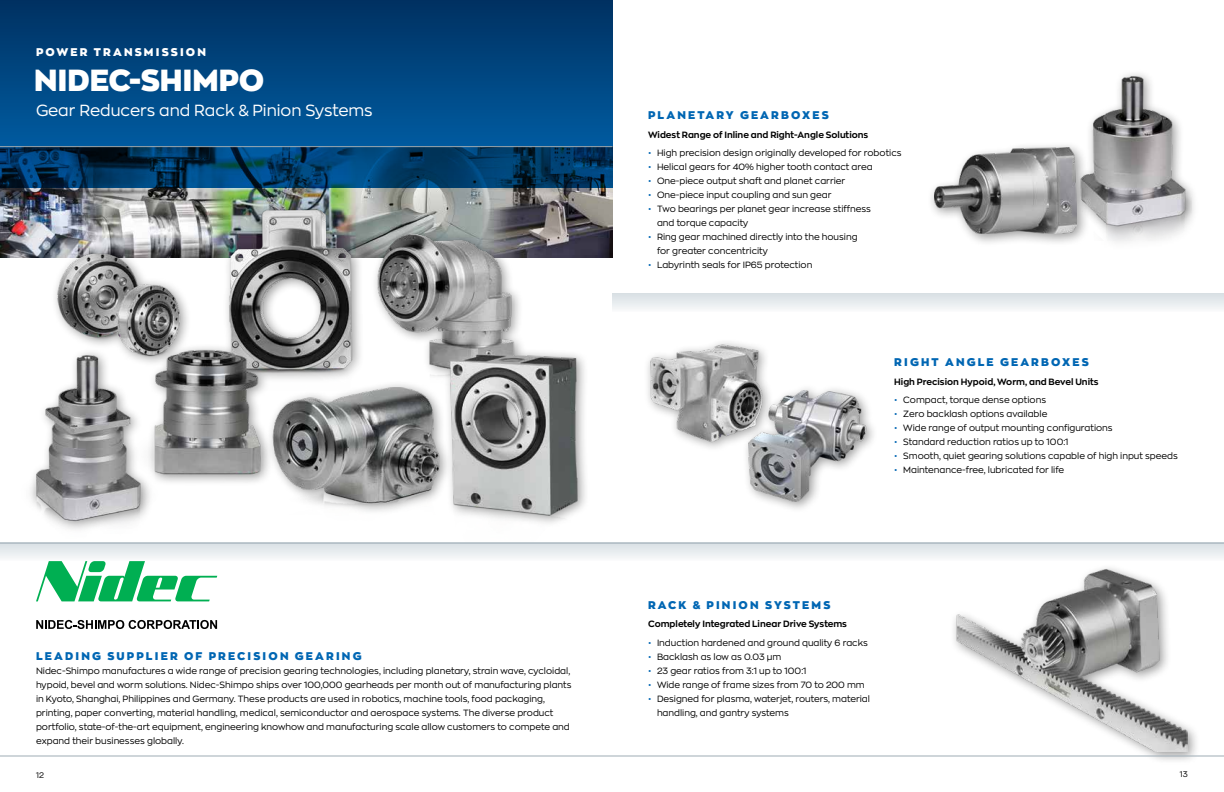
<style>
.page{position:relative;width:1224px;height:792px;background:#fff}
.page>*{position:absolute;margin:0;border:0;box-sizing:border-box;transform-origin:0 0}
.t1{font:900 30px "Zona Pro";color:#fff}
.t2{font:16px "Zona Pro";color:#fff}
.t3{font:900 11px "Zona Pro";letter-spacing:.2em;color:#0066b3}
.t4{font:900 11px "Zona Pro";letter-spacing:.2em;color:#fff}
.t5{font:9px/14px "Zona Pro";color:#000}
.t6{font:700 9px "Zona Pro";color:#000}
.t7{font:8px "Zona Pro";color:#000}
.s1{color:#0066b3}
</style>
<div class="page">
<div style="left:950px;top:563px;width:250px;height:202px;background:#000;opacity:.4"></div>
<img style="left:956px;top:599px;width:232px;height:153px">
<img style="left:0;top:187px;width:613px;height:71px">
<svg style="left:0;top:544px;width:1224px;height:55px"></svg>
<div style="left:612px;top:294px;width:612px;height:56px;background:linear-gradient(to bottom,#e9edf0,#fff)"></div>
<img style="left:6px;top:194px;width:599px;height:352px">
<hr style="left:0;top:543px;width:1224px;height:1px;background:#9eacb5">
<svg style="left:0;top:0;width:613px;height:187px;background:#00437a"></svg>
<hr style="left:0;top:146px;width:613px;height:1px;background:#9eacb5">
<svg style="left:36px;top:561px;width:181px;height:40px"></svg>
<svg style="left:36px;top:620px;width:181px;height:9px"></svg>
<img style="left:1090px;top:73px;width:101px;height:168px">
<div style="left:927px;top:141px;width:163px;height:106px;background:#000;opacity:.4"></div>
<img style="left:934px;top:148px;width:143px;height:86px">
<div style="left:742px;top:384px;width:136px;height:130px;background:#000;opacity:.4"></div>
<img style="left:749px;top:390px;width:126px;height:112px">
<div style="left:643px;top:338px;width:131px;height:115px;background:#000;opacity:.4"></div>
<img style="left:648px;top:341px;width:116px;height:103px">
<hr style="left:0;top:756px;width:1224px;height:1px;background:#9eacb5">
<p class="t4" style="left:36px;top:45px;width:172px">POWER TRANSMISSION</p>
<h1 class="t1" style="left:34px;top:59px;width:232px">NIDEC-SHIMPO</h1>
<h2 class="t2" style="left:36px;top:100px;width:338px">Gear Reducers and Rack &amp; Pinion Systems</h2>
<p class="t3" style="left:36px;top:649px;width:327px">LEADING SUPPLIER OF PRECISION GEARING</p>
<p class="t5" style="left:36px;top:664px;width:537px">Nidec-Shimpo manufactures a wide range of precision gearing technologies, including planetary, strain wave, cycloidal, hypoid, bevel and worm solutions. Nidec-Shimpo ships over 100,000 gearheads per month out of manufacturing plants in Kyoto, Shanghai, Philippines and Germany. These products are used in robotics, machine tools, food packaging, printing, paper converting, material handling, medical, semiconductor and aerospace systems. The diverse product portfolio, state-of-the-art equipment, engineering knowhow and manufacturing scale allow customers to compete and expand their businesses globally.</p>
<p class="t3" style="left:648px;top:108px;width:182px">PLANETARY GEARBOXES</p>
<p class="t6" style="left:648px;top:129px;width:222px">Widest Range of Inline and Right-Angle Solutions</p>
<p class="t5" style="left:648px;top:146px;width:255px"><span class="s1">•</span> High precision design originally developed for robotics</p>
<p class="t5" style="left:648px;top:160px;width:226px"><span class="s1">•</span> Helical gears for 40% higher tooth contact area</p>
<p class="t5" style="left:648px;top:174px;width:199px"><span class="s1">•</span> One-piece output shaft and planet carrier</p>
<p class="t5" style="left:648px;top:188px;width:185px"><span class="s1">•</span> One-piece input coupling and sun gear</p>
<p class="t5" style="left:657px;top:202px;width:216px;text-indent:-9px"><span class="s1">•</span> Two bearings per planet gear increase stiffness and torque capacity</p>
<p class="t5" style="left:657px;top:230px;width:202px;text-indent:-9px"><span class="s1">•</span> Ring gear machined directly into the housing for greater concentricity</p>
<p class="t5" style="left:648px;top:258px;width:166px"><span class="s1">•</span> Labyrinth seals for IP65 protection</p>
<p class="t3" style="left:894px;top:354px;width:196px">RIGHT ANGLE GEARBOXES</p>
<p class="t6" style="left:894px;top:375px;width:206px">High Precision Hypoid, Worm, and Bevel Units</p>
<p class="t5" style="left:894px;top:393px;width:153px"><span class="s1">•</span> Compact, torque dense options</p>
<p class="t5" style="left:894px;top:407px;width:155px"><span class="s1">•</span> Zero backlash options available</p>
<p class="t5" style="left:894px;top:421px;width:220px"><span class="s1">•</span> Wide range of output mounting configurations</p>
<p class="t5" style="left:894px;top:435px;width:176px"><span class="s1">•</span> Standard reduction ratios up to 100:1</p>
<p class="t5" style="left:894px;top:449px;width:285px"><span class="s1">•</span> Smooth, quiet gearing solutions capable of high input speeds</p>
<p class="t5" style="left:894px;top:463px;width:172px"><span class="s1">•</span> Maintenance-free, lubricated for life</p>
<p class="t3" style="left:648px;top:597px;width:184px">RACK &amp; PINION SYSTEMS</p>
<p class="t6" style="left:648px;top:618px;width:201px">Completely Integrated Linear Drive Systems</p>
<p class="t5" style="left:648px;top:635px;width:221px"><span class="s1">•</span> Induction hardened and ground quality 6 racks</p>
<p class="t5" style="left:648px;top:649px;width:135px"><span class="s1">•</span> Backlash as low as 0.03 μm</p>
<p class="t5" style="left:648px;top:663px;width:160px"><span class="s1">•</span> 23 gear ratios from 3:1 up to 100:1</p>
<p class="t5" style="left:648px;top:677px;width:218px"><span class="s1">•</span> Wide range of frame sizes from 70 to 200 mm</p>
<p class="t5" style="left:657px;top:691px;width:215px;text-indent:-9px"><span class="s1">•</span> Designed for plasma, waterjet, routers, material handling, and gantry systems</p>
<p class="t7" style="left:36px;top:769px;width:10px">12</p>
<p class="t7" style="left:1180px;top:769px;width:10px">13</p>
</div>
